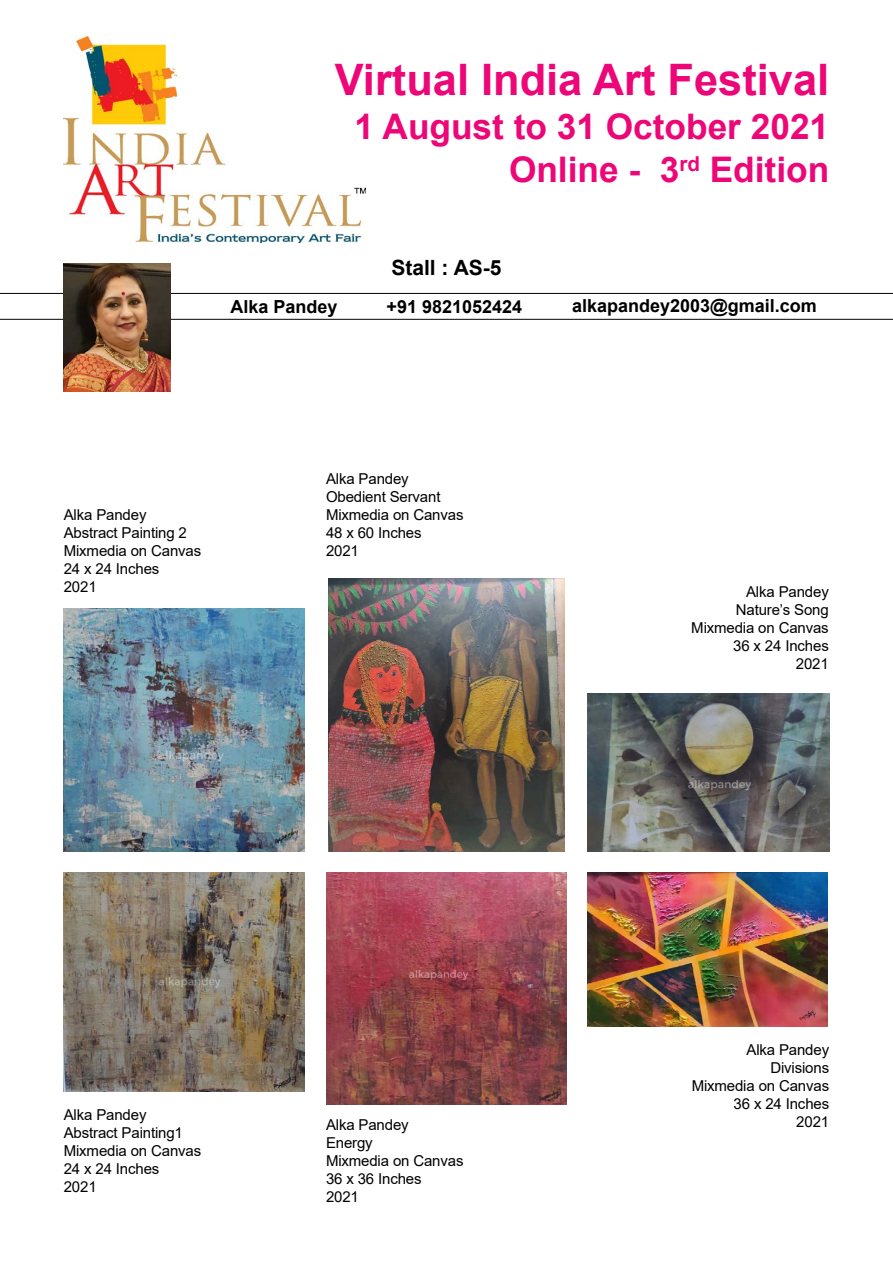
<style>
.page{position:relative;width:893px;height:1263px;background:#fff}
.page>*{position:absolute;margin:0;border:0;box-sizing:border-box;transform-origin:0 0}
.t1{font:700 43.35px "Arial";color:#ed0677}
.t2{font:700 35.25px/43.5px "Arial";color:#ed0677;text-align:right}
.t3{font:700 21px "Arial";color:#000}
.t4{font:700 18px "Arial";color:#000}
.t5{font:15px/18px "Arial";letter-spacing:-.01em;color:#000}
</style>
<div class="page">
<hr style="left:0;top:293px;width:893px;height:1px;background:#000">
<hr style="left:0;top:319px;width:893px;height:1px;background:#000">
<img style="left:64px;top:264px;width:106px;height:127px">
<img style="left:64px;top:36px;width:301px;height:207px">
<img style="left:64px;top:608px;width:241px;height:243px">
<img style="left:64px;top:872px;width:241px;height:219px">
<img style="left:328px;top:578px;width:237px;height:273px">
<img style="left:588px;top:872px;width:239px;height:155px">
<img style="left:326px;top:872px;width:241px;height:232px">
<img style="left:588px;top:694px;width:241px;height:157px">
<h1 class="t1" style="left:335px;top:50px;width:496px">Virtual India Art Festival</h1>
<h2 class="t2" style="left:354px;top:105px;width:476px">1 August to 31 October 2021<br>Online - 3<sup>rd</sup> Edition</h2>
<h3 class="t3" style="left:391px;top:252px;width:112px">Stall : AS-5</h3>
<p class="t4" style="left:231px;top:294px;width:109px">Alka Pandey</p>
<p class="t4" style="left:386px;top:293px;width:137px">+91 9821052424</p>
<p class="t4" style="left:572px;top:293px;width:246px">alkapandey2003@gmail.com</p>
<p class="t5" style="left:64px;top:506px;width:139px">Alka Pandey<br>Abstract Painting 2<br>Mixmedia on Canvas<br>24 x 24 Inches<br>2021</p>
<p class="t5" style="left:326px;top:470px;width:139px">Alka Pandey<br>Obedient Servant<br>Mixmedia on Canvas<br>48 x 60 Inches<br>2021</p>
<p class="t5" style="left:691px;top:582px;width:139px;text-align:right">Alka Pandey<br>Nature’s Song<br>Mixmedia on Canvas<br>36 x 24 Inches<br>2021</p>
<p class="t5" style="left:64px;top:1105px;width:139px">Alka Pandey<br>Abstract Painting1<br>Mixmedia on Canvas<br>24 x 24 Inches<br>2021</p>
<p class="t5" style="left:326px;top:1116px;width:139px">Alka Pandey<br>Energy<br>Mixmedia on Canvas<br>36 x 36 Inches<br>2021</p>
<p class="t5" style="left:692px;top:1040px;width:139px;text-align:right">Alka Pandey<br>Divisions<br>Mixmedia on Canvas<br>36 x 24 Inches<br>2021</p>
</div>
